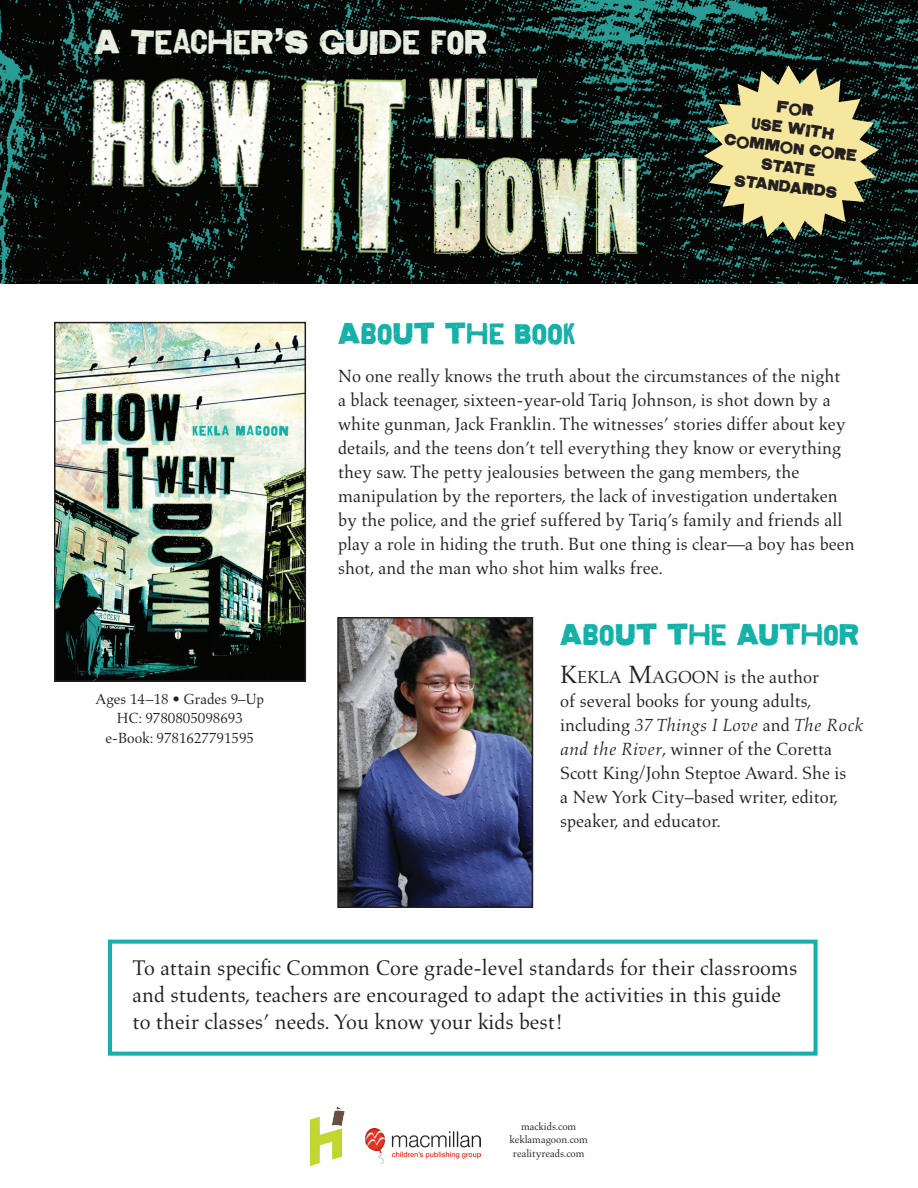
<style>
.page{position:relative;width:918px;height:1188px;background:#fff}
.page>*{position:absolute;margin:0;border:0;box-sizing:border-box;transform-origin:0 0}
.t1{font:34.5px "Shelton";letter-spacing:.01em;color:#e9f0e1}
.heads{font:30px "Shelton";letter-spacing:.025em;color:#13b1a8}
.t2{font:21.6px/27px "Aldus";color:#231f20}
.text_1{font:18px/24px "Aldus";color:#231f20}
.t3{font:16.5px/19.5px "Shelton";color:#231f20;text-align:center}
.t4{font:15px/19.5px "Aldus";color:#231f20;text-align:center}
.t5{font:10.5px/13.5px "Aldus";color:#231f20;text-align:center}
.s1{font-size:25.5px}
.s2{font-size:17.85px}
.s3{font-style:italic}
</style>
<div class="page">
<svg style="left:310px;top:1106px;width:35px;height:60px"></svg>
<img style="left:365px;top:1129px;width:115px;height:34px">
<img style="left:0;top:0;width:918px;height:284px">
<svg style="left:704px;top:65px;width:175px;height:175px;background:#9d9a6c"></svg>
<img style="left:57px;top:325px;width:246px;height:354px">
<div style="left:54px;top:322px;width:252px;height:360px;border:2px solid #231f20"></div>
<img style="left:340px;top:620px;width:190px;height:285px">
<div style="left:337px;top:617px;width:196px;height:291px;border:2px solid #231f20"></div>
<div style="left:108px;top:940px;width:710px;height:116px;border:4px solid #13b1a8"></div>
<p class="t1" style="left:94px;top:18px;width:394px">A TEACHER’S GUIDE FOR</p>
<p class="t3" style="left:730px;top:92px;width:135px;rotate:7deg">FOR<br>USE WITH<br>COMMON CORE<br>STATE<br>STANDARDS</p>
<p class="t4" style="left:96px;top:689px;width:170px">Ages 14–18 • Grades 9–Up</p>
<p class="t4" style="left:106px;top:708px;width:150px">HC: 9780805098693 e-Book: 9781627791595</p>
<p class="heads" style="left:338px;top:313px;width:239px">ABOUT THE BOOK</p>
<p class="text_1" style="left:338px;top:364px;width:518px">No one really knows the truth about the circumstances of the night<br>a black teenager, sixteen-year-old Tariq Johnson, is shot down by a white gunman, Jack Franklin. The witnesses’ stories differ about key details, and the teens don’t tell everything they know or everything they saw. The petty jealousies between the gang members, the manipulation by the reporters, the lack of investigation undertaken by the police, and the grief suffered by Tariq’s family and friends all play a role in hiding the truth. But one thing is clear—a boy has been shot, and the man who shot him walks free.</p>
<p class="heads" style="left:560px;top:614px;width:300px">ABOUT THE AUTHOR</p>
<p class="text_1" style="left:560px;top:665px;width:305px"><span class="s1">K</span><span class="s2">EKLA</span> <span class="s1">M</span><span class="s2">AGOON</span> is the author<br>of several books for young adults, including <span class="s3">37 Things I Love</span> and <span class="s3">The Rock and the River</span>, winner of the Coretta Scott King/John Steptoe Award. She is<br>a New York City–based writer, editor, speaker, and educator.</p>
<p class="t2" style="left:133px;top:954px;width:666px">To attain specific Common Core grade-level standards for their classrooms and students, teachers are encouraged to adapt the activities in this guide to their classes’ needs. You know your kids best!</p>
<p class="t5" style="left:510px;top:1119px;width:80px">mackids.com keklamagoon.com realityreads.com</p>
</div>
